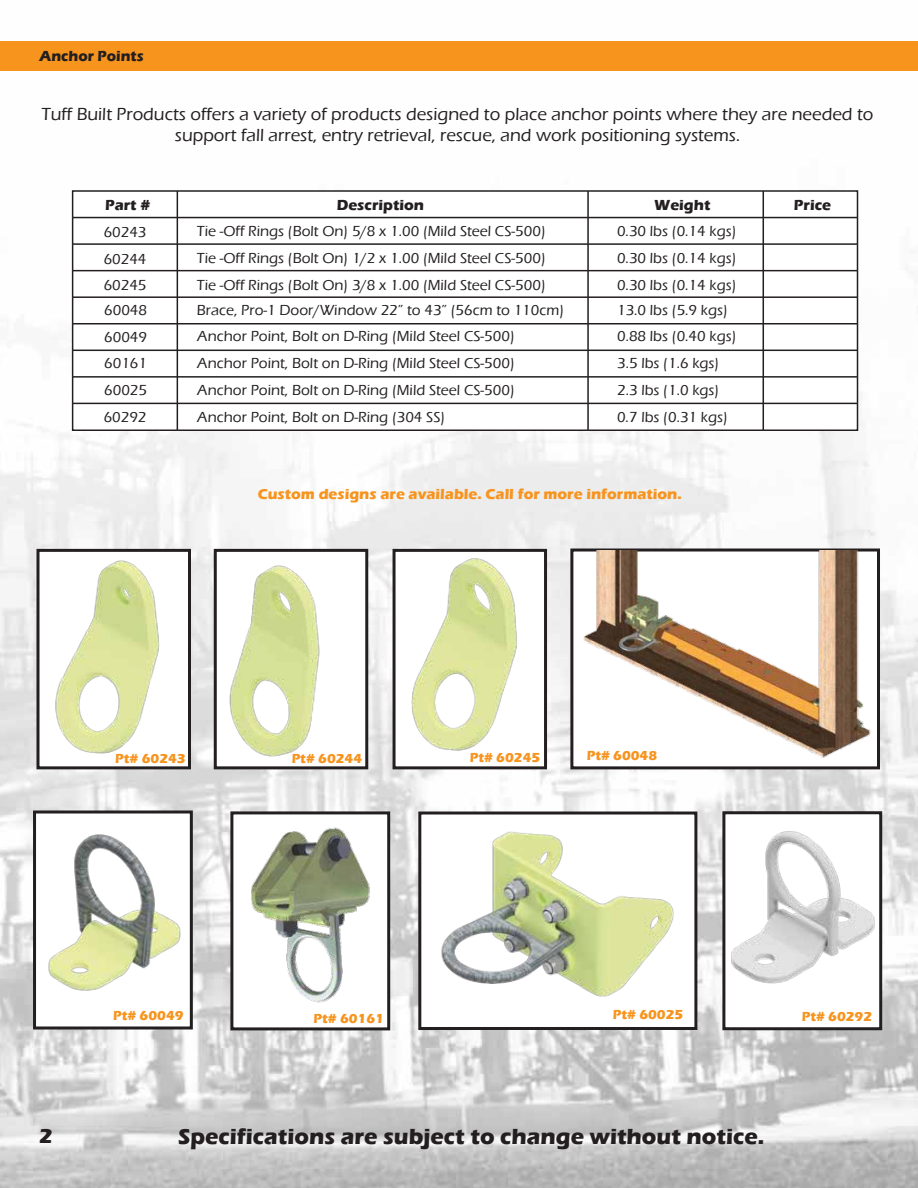
<style>
.page{position:relative;width:918px;height:1188px;background:#fff}
.page>*{position:absolute;margin:0;border:0;box-sizing:border-box;transform-origin:0 0}
.t1{font:700 22.5px "Eras ITC";color:#231f20}
.t2{font:700 21px "Eras ITC";color:#231f20}
.t3{font:500 18px/21.6px "Eras ITC";color:#231f20;text-align:center}
.t4{font:500 15px "Eras ITC";color:#231f20}
.t5{font:700 15px "Eras ITC";color:#f7941e}
.t6{font:700 15px "Eras ITC";color:#231f20}
.t7{font:700 15px "Eras ITC";color:#231f20;scale:.96 1}
.t8{font:700 13.5px "Eras ITC";color:#f7941e}
</style>
<div class="page">
<img style="left:0;top:190px;width:918px;height:998px">
<div style="left:72px;top:190px;width:786px;height:241px;background:#fff;border:2px solid #231f20"></div>
<hr style="left:73px;top:403px;width:785px;height:1px;background:#231f20">
<hr style="left:73px;top:376px;width:785px;height:2px;background:#231f20">
<hr style="left:73px;top:350px;width:785px;height:1px;background:#231f20">
<hr style="left:73px;top:323px;width:785px;height:2px;background:#231f20">
<hr style="left:73px;top:296px;width:785px;height:2px;background:#231f20">
<hr style="left:73px;top:270px;width:785px;height:1px;background:#231f20">
<hr style="left:73px;top:243px;width:785px;height:2px;background:#231f20">
<hr style="left:73px;top:217px;width:785px;height:1px;background:#231f20">
<hr style="left:763px;top:191px;width:1px;height:239px;background:#231f20">
<hr style="left:587px;top:191px;width:2px;height:239px;background:#231f20">
<hr style="left:177px;top:191px;width:1px;height:239px;background:#231f20">
<div style="left:230px;top:811px;width:160px;height:219px;background:#fff;border:3px solid #231f20"></div>
<img style="left:251px;top:828px;width:117px;height:175px">
<div style="left:570px;top:549px;width:310px;height:220px;background:#fff;border:3px solid #231f20"></div>
<img style="left:572px;top:551px;width:304px;height:211px">
<div style="left:0;top:41px;width:918px;height:30px;background:#f7941e"></div>
<div style="left:393px;top:549px;width:154px;height:220px;background:#fff;border:3px solid #231f20"></div>
<img style="left:411px;top:558px;width:106px;height:193px">
<div style="left:214px;top:549px;width:154px;height:220px;background:#fff;border:3px solid #231f20"></div>
<img style="left:229px;top:565px;width:91px;height:192px">
<div style="left:36px;top:549px;width:155px;height:220px;background:#fff;border:3px solid #231f20"></div>
<img style="left:55px;top:560px;width:105px;height:194px">
<img style="left:368px;top:771px;width:369px;height:276px">
<div style="left:33px;top:811px;width:160px;height:218px;background:#fff;border:3px solid #231f20"></div>
<img style="left:48px;top:834px;width:133px;height:157px">
<div style="left:722px;top:811px;width:160px;height:219px;background:#fff;border:3px solid #231f20"></div>
<img style="left:683px;top:790px;width:235px;height:232px">
<p class="t7" style="left:40px;top:47px;width:110px">Anchor Points</p>
<p class="t3" style="left:41px;top:103px;width:834px">Tuff Built Products offers a variety of products designed to place anchor points where they are needed to support fall arrest, entry retrieval, rescue, and work positioning systems.</p>
<p class="t6" style="left:105px;top:196px;width:46px">Part #</p>
<p class="t6" style="left:337px;top:196px;width:89px">Description</p>
<p class="t6" style="left:654px;top:196px;width:58px">Weight</p>
<p class="t6" style="left:794px;top:196px;width:39px">Price</p>
<p class="t4" style="left:104px;top:224px;width:44px">60243</p>
<p class="t4" style="left:197px;top:223px;width:350px">Tie -Off Rings (Bolt On) 5/8 x 1.00 (Mild Steel CS-500)</p>
<p class="t4" style="left:617px;top:223px;width:121px">0.30 lbs (0.14 kgs)</p>
<p class="t4" style="left:104px;top:250px;width:44px">60244</p>
<p class="t4" style="left:197px;top:249px;width:350px">Tie -Off Rings (Bolt On) 1/2 x 1.00 (Mild Steel CS-500)</p>
<p class="t4" style="left:617px;top:249px;width:121px">0.30 lbs (0.14 kgs)</p>
<p class="t4" style="left:104px;top:277px;width:44px">60245</p>
<p class="t4" style="left:197px;top:276px;width:350px">Tie -Off Rings (Bolt On) 3/8 x 1.00 (Mild Steel CS-500)</p>
<p class="t4" style="left:617px;top:276px;width:121px">0.30 lbs (0.14 kgs)</p>
<p class="t4" style="left:104px;top:302px;width:44px">60048</p>
<p class="t4" style="left:197px;top:301px;width:369px">Brace, Pro-1 Door/Window 22” to 43” (56cm to 110cm)</p>
<p class="t4" style="left:617px;top:301px;width:112px">13.0 lbs (5.9 kgs)</p>
<p class="t4" style="left:104px;top:329px;width:44px">60049</p>
<p class="t4" style="left:197px;top:328px;width:319px">Anchor Point, Bolt on D-Ring (Mild Steel CS-500)</p>
<p class="t4" style="left:617px;top:328px;width:121px">0.88 lbs (0.40 kgs)</p>
<p class="t4" style="left:104px;top:355px;width:44px">60161</p>
<p class="t4" style="left:197px;top:355px;width:319px">Anchor Point, Bolt on D-Ring (Mild Steel CS-500)</p>
<p class="t4" style="left:617px;top:355px;width:104px">3.5 lbs (1.6 kgs)</p>
<p class="t4" style="left:104px;top:382px;width:44px">60025</p>
<p class="t4" style="left:197px;top:382px;width:319px">Anchor Point, Bolt on D-Ring (Mild Steel CS-500)</p>
<p class="t4" style="left:617px;top:382px;width:104px">2.3 lbs (1.0 kgs)</p>
<p class="t4" style="left:104px;top:409px;width:44px">60292</p>
<p class="t4" style="left:197px;top:409px;width:250px">Anchor Point, Bolt on D-Ring (304 SS)</p>
<p class="t4" style="left:617px;top:409px;width:112px">0.7 lbs (0.31 kgs)</p>
<p class="t5" style="left:258px;top:486px;width:426px">Custom designs are available. Call for more information.</p>
<p class="t8" style="left:115px;top:750px;width:72px">Pt# 60243</p>
<p class="t8" style="left:292px;top:750px;width:72px">Pt# 60244</p>
<p class="t8" style="left:470px;top:750px;width:72px">Pt# 60245</p>
<p class="t8" style="left:587px;top:748px;width:72px">Pt# 60048</p>
<h2 class="t2" style="left:39px;top:1123px;width:15px">2</h2>
<p class="t8" style="left:113px;top:1008px;width:72px">Pt# 60049</p>
<p class="t8" style="left:613px;top:1007px;width:72px">Pt# 60025</p>
<p class="t8" style="left:802px;top:1009px;width:72px">Pt# 60292</p>
<p class="t8" style="left:314px;top:1010px;width:72px">Pt# 60161</p>
<h1 class="t1" style="left:178px;top:1123px;width:588px">Specifications are subject to change without notice.</h1>
</div>
